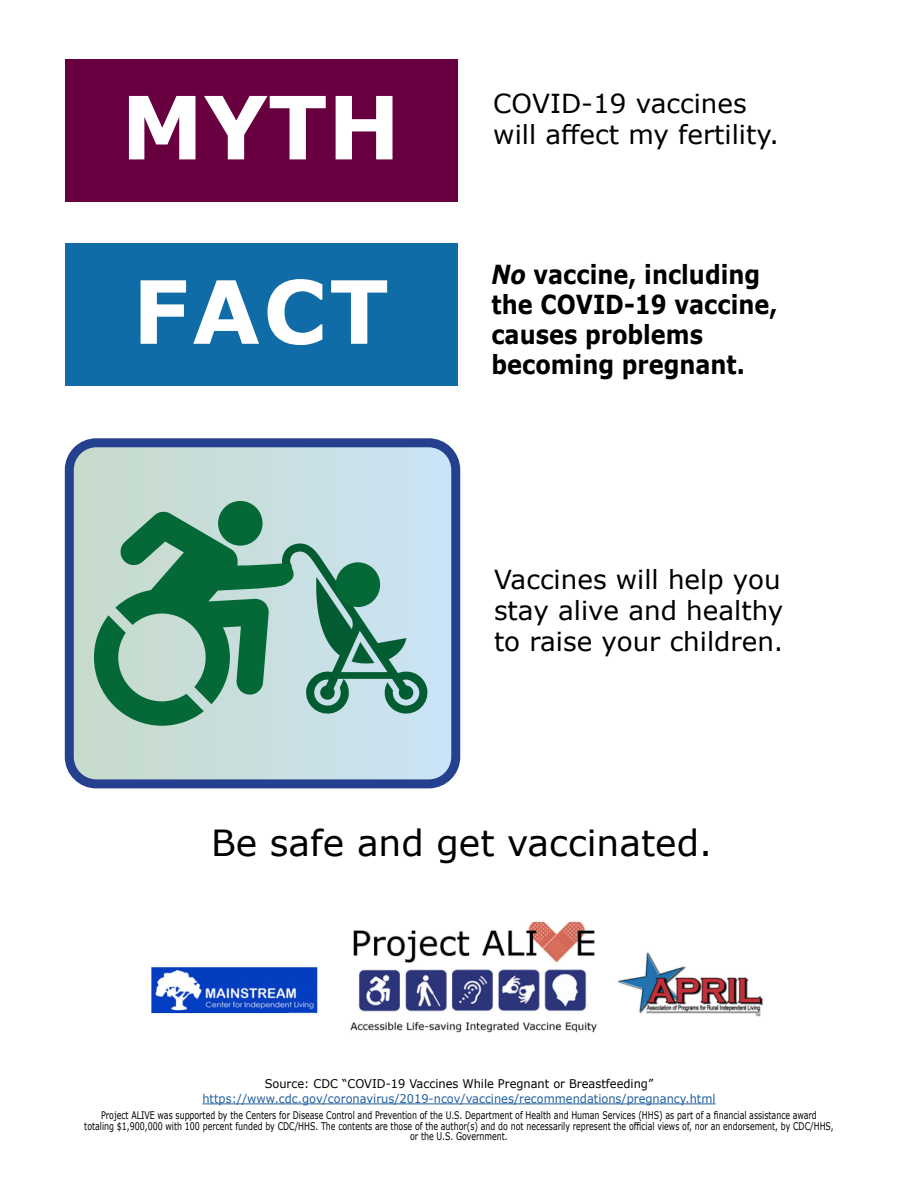
<style>
.page{position:relative;width:918px;height:1188px;background:#fff}
.page>*{position:absolute;margin:0;border:0;box-sizing:border-box;transform-origin:0 0}
.t1{font:700 87.3px "Verdana";letter-spacing:.015em;color:#fff}
.t2{font:36px "Verdana";color:#000}
.t3{font:26.25px/31.5px "Verdana";color:#000;text-align:justify}
.t4{font:700 26.25px/30px "Verdana";color:#000;scale:.86 1}
.t5{font:12px "Verdana";color:#215e9e;scale:.95 1}
.t6{font:12px "Verdana";color:#000;scale:.95 1}
.t7{font:10.5px/10.5px "Verdana";color:#000;text-align:center;scale:.75 1}
.s1{font-style:italic}
</style>
<div class="page">
<hr style="left:202px;top:1104px;width:514px;height:1px;background:#215e9e">
<div style="left:65px;top:59px;width:393px;height:143px;background:#680040"></div>
<div style="left:65px;top:244px;width:393px;height:142px;background:#0f6ca7"></div>
<svg style="left:75px;top:448px;width:375px;height:330px;background:#c7dddf"></svg>
<div style="left:218px;top:501px;width:45px;height:45px;background:#056937;border-radius:50%"></div>
<svg style="left:94px;top:511px;width:333px;height:215px;background:#7eb1a0"></svg>
<div style="left:65px;top:438px;width:395px;height:350px;border:9px solid #25408f;border-radius:27px"></div>
<img style="left:151px;top:921px;width:612px;height:112px">
<h1 class="t1" style="left:121px;top:66px;width:281px">MYTH</h1>
<h1 class="t1" style="left:132px;top:250px;width:258px">FACT</h1>
<p class="t3" style="left:493px;top:87px;width:255px">COVID-19 vaccines</p>
<p class="t3" style="left:493px;top:119px;width:287px">will affect my fertility.</p>
<p class="t4" style="left:491px;top:259px;width:334px"><span class="s1">No</span> vaccine, including the COVID-19 vaccine, causes problems becoming pregnant.</p>
<p class="t3" style="left:494px;top:563px;width:291px">Vaccines will help you stay alive and healthy to raise your children.</p>
<p class="t2" style="left:211px;top:818px;width:503px">Be safe and get vaccinated.</p>
<p class="t6" style="left:265px;top:1076px;width:410px">Source: CDC “COVID-19 Vaccines While Pregnant or Breastfeeding”</p>
<p class="t5" style="left:202px;top:1090px;width:542px">https://www.cdc.gov/coronavirus/2019-ncov/vaccines/recommendations/pregnancy.html</p>
<p class="t7" style="left:84px;top:1110px;width:1001px">Project ALIVE was supported by the Centers for Disease Control and Prevention of the U.S. Department of Health and Human Services (HHS) as part of a financial assistance award<br>totaling $1,900,000 with 100 percent funded by CDC/HHS. The contents are those of the author(s) and do not necessarily represent the official views of, nor an endorsement, by CDC/HHS, or the U.S. Government.</p>
</div>
